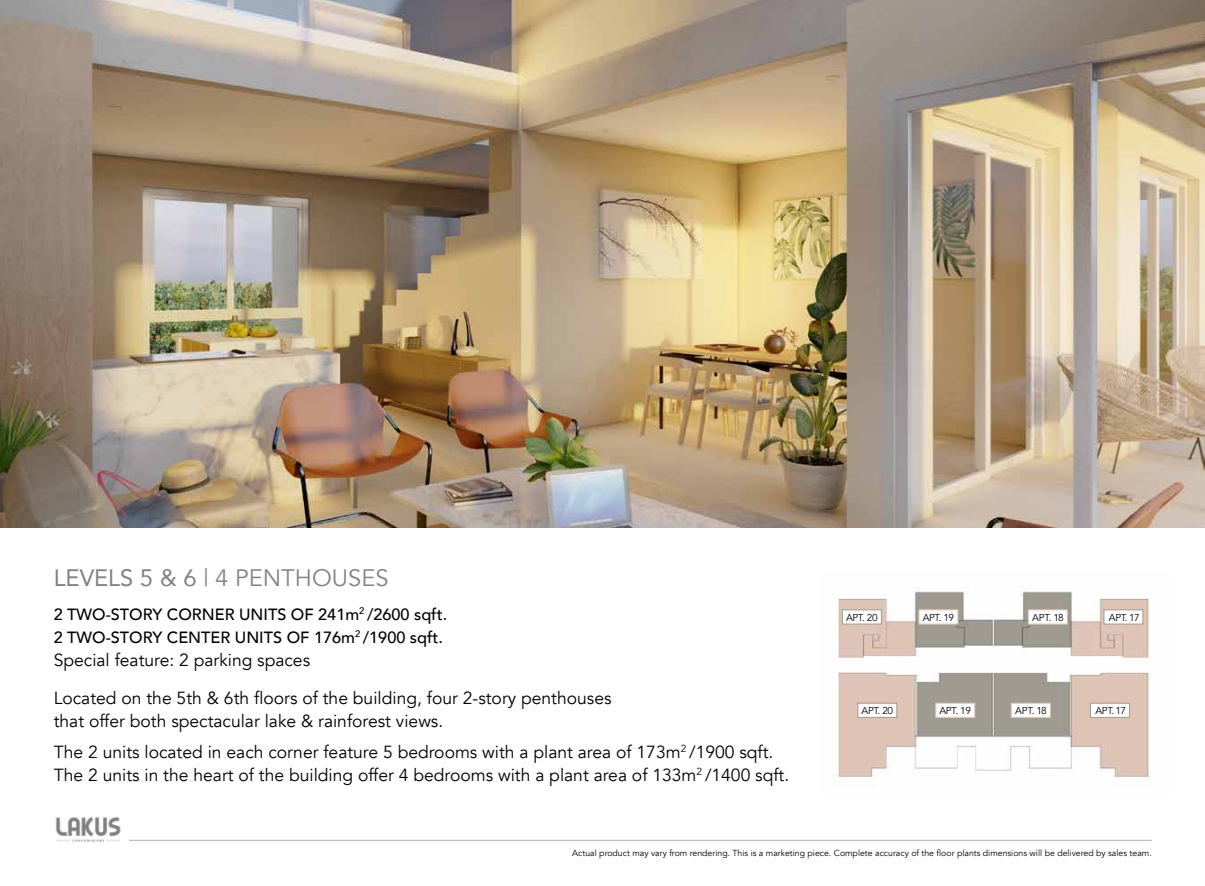
<style>
.page{position:relative;width:1205px;height:886px;background:#fff}
.page>*{position:absolute;margin:0;border:0;box-sizing:border-box;transform-origin:0 0}
.t1{font:23.75px "Avenir";color:#808285}
.t2{font:17.5px/23px "Avenir";color:#000}
.t3{font:500 16.25px/23px "Avenir";color:#000}
.t4{font:10px "Avenir";letter-spacing:-.04em;color:#000}
.t5{font:8.75px "Avenir";color:#000}
.s1{font-style:inherit}
</style>
<div class="page">
<img style="left:0;top:0;width:1205px;height:527px">
<img style="left:833px;top:587px;width:317px;height:192px">
<hr style="left:129px;top:840px;width:1023px;height:1px;background:#bcbec0">
<img style="left:55px;top:816px;width:66px;height:26px">
<div style="left:935px;top:703px;width:40px;height:15px;background:#fff;border:1px solid #dec7b8"></div>
<div style="left:918px;top:609px;width:40px;height:15px;background:#fff;border:1px solid #dec7b8"></div>
<div style="left:857px;top:703px;width:40px;height:15px;background:#fff;border:1px solid #9e9c91"></div>
<div style="left:842px;top:609px;width:39px;height:15px;background:#fff;border:1px solid #9e9c91"></div>
<div style="left:1011px;top:703px;width:39px;height:15px;background:#fff;border:1px solid #dec7b8"></div>
<div style="left:1028px;top:609px;width:39px;height:15px;background:#fff;border:1px solid #dec7b8"></div>
<div style="left:1090px;top:703px;width:40px;height:15px;background:#fff;border:1px solid #9e9c91"></div>
<div style="left:1103px;top:609px;width:40px;height:15px;background:#fff;border:1px solid #9e9c91"></div>
<h1 class="t1" style="left:54px;top:564px;width:336px"><span class="s1">LEVELS 5 &amp; 6</span> | 4 PENTHOUSES</h1>
<p class="t3" style="left:54px;top:602px;width:395px">2 TWO-STORY CORNER UNITS OF 241m<sup>2</sup> /2600 sqft.<br>2 TWO-STORY CENTER UNITS OF 176m<sup>2</sup> /1900 sqft.</p>
<p class="t2" style="left:54px;top:648px;width:258px">Special feature: 2 parking spaces</p>
<p class="t2" style="left:54px;top:687px;width:559px">Located on the 5th &amp; 6th floors of the building, four 2-story penthouses that offer both spectacular lake &amp; rainforest views.</p>
<p class="t2" style="left:54px;top:740px;width:737px">The 2 units located in each corner feature 5 bedrooms with a plant area of 173m<sup>2</sup> /1900 sqft.<br>The 2 units in the heart of the building offer 4 bedrooms with a plant area of 133m<sup>2</sup> /1400 sqft.</p>
<p class="t4" style="left:846px;top:611px;width:33px">APT. 20</p>
<p class="t4" style="left:922px;top:611px;width:33px">APT. 19</p>
<p class="t4" style="left:861px;top:704px;width:33px">APT. 20</p>
<p class="t4" style="left:939px;top:704px;width:33px">APT. 19</p>
<p class="t4" style="left:1032px;top:611px;width:33px">APT. 18</p>
<p class="t4" style="left:1109px;top:611px;width:32px">APT. 17</p>
<p class="t4" style="left:1015px;top:704px;width:33px">APT. 18</p>
<p class="t4" style="left:1095px;top:704px;width:32px">APT. 17</p>
<p class="t5" style="left:572px;top:847px;width:581px">Actual product may vary from rendering. This is a marketing piece. Complete accuracy of the floor plants dimensions will be delivered by sales team.</p>
</div>
